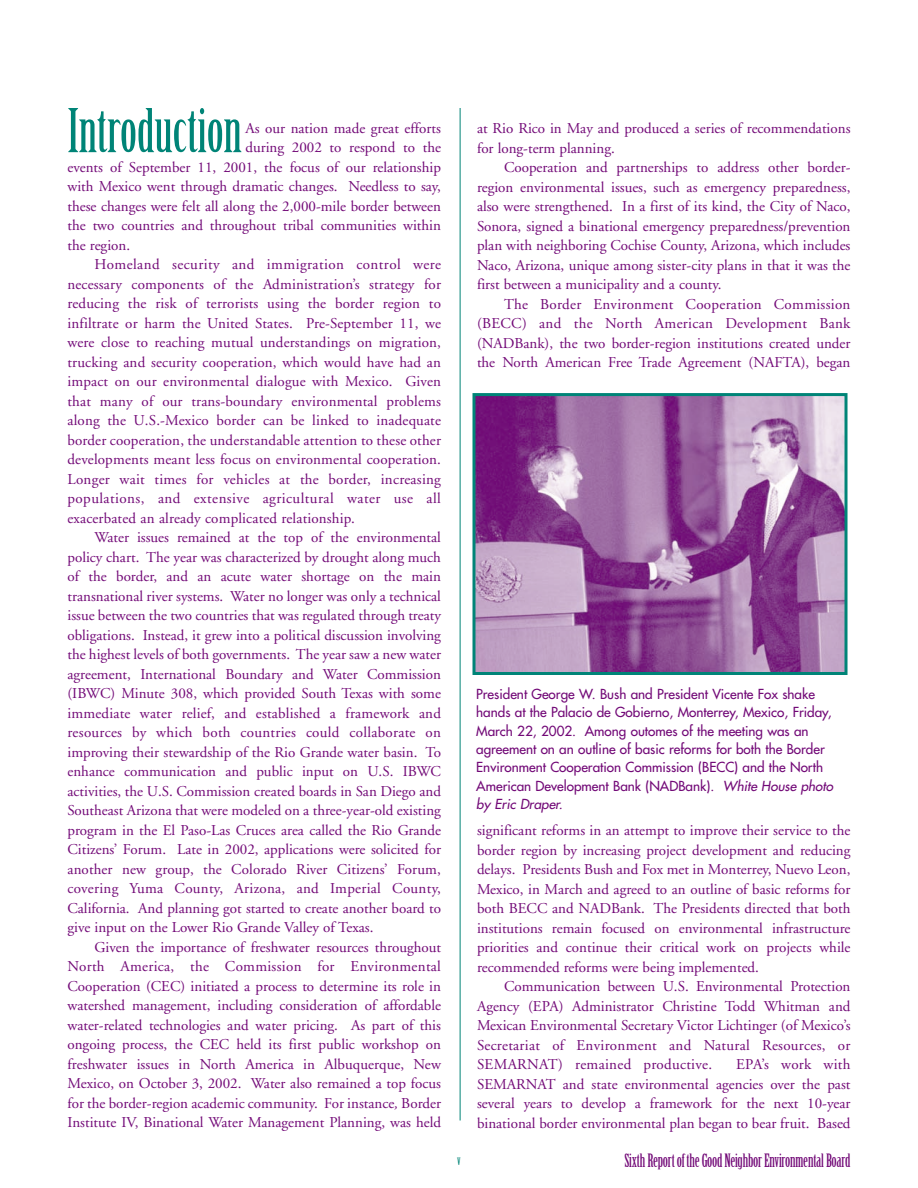
<style>
.page{position:relative;width:918px;height:1188px;background:#fff}
.page>*{position:absolute;margin:0;border:0;box-sizing:border-box;transform-origin:0 0}
.t1{font:58.95px "Birch";color:#008477}
.t2{font:18px "Birch";letter-spacing:-.01em;color:#720977}
.t3{font:15px/19.5px "Adobe Garamond";color:#720977;text-align:justify}
.t4{font:15px "Adobe Garamond";letter-spacing:.02em;color:#720977}
.t5{font:15px "Adobe Garamond";letter-spacing:.03em;color:#720977}
.t6{font:13.5px/18.5px "Futura";color:#720977}
.t7{font:13.5px "Birch";color:#008477}
.s1{font-style:italic}
</style>
<div class="page">
<hr style="left:460px;top:108px;width:1px;height:1012px;background:#008477">
<img style="left:476px;top:397px;width:368px;height:274px">
<div style="left:472px;top:393px;width:376px;height:282px;border:3px solid #008477"></div>
<p class="t1" style="left:67px;top:108px;width:176px">Introduction</p>
<p class="t3" style="left:245px;top:120px;width:197px">As our nation made great efforts</p>
<p class="t3" style="left:245px;top:139px;width:197px">during 2002 to respond to the</p>
<p class="t3" style="left:67px;top:159px;width:375px">events of September 11, 2001, the focus of our relationship</p>
<p class="t3" style="left:67px;top:178px;width:375px">with Mexico went through dramatic changes. Needless to say,</p>
<p class="t3" style="left:67px;top:198px;width:375px">these changes were felt all along the 2,000-mile border between</p>
<p class="t3" style="left:67px;top:217px;width:375px">the two countries and throughout tribal communities within</p>
<p class="t3" style="left:67px;top:237px;width:64px">the region.</p>
<p class="t5" style="left:94px;top:258px;width:348px">Homeland security and immigration control were</p>
<p class="t3" style="left:67px;top:276px;width:375px">necessary components of the Administration’s strategy for</p>
<p class="t3" style="left:67px;top:295px;width:375px">reducing the risk of terrorists using the border region to</p>
<p class="t3" style="left:67px;top:315px;width:375px">infiltrate or harm the United States. Pre-September 11, we</p>
<p class="t3" style="left:67px;top:334px;width:375px">were close to reaching mutual understandings on migration,</p>
<p class="t3" style="left:67px;top:354px;width:375px">trucking and security cooperation, which would have had an</p>
<p class="t3" style="left:67px;top:373px;width:375px">impact on our environmental dialogue with Mexico. Given</p>
<p class="t3" style="left:67px;top:393px;width:375px">that many of our trans-boundary environmental problems</p>
<p class="t3" style="left:67px;top:412px;width:375px">along the U.S.-Mexico border can be linked to inadequate</p>
<p class="t3" style="left:67px;top:432px;width:375px">border cooperation, the understandable attention to these other</p>
<p class="t3" style="left:67px;top:451px;width:375px">developments meant less focus on environmental cooperation.</p>
<p class="t3" style="left:67px;top:471px;width:375px">Longer wait times for vehicles at the border, increasing</p>
<p class="t5" style="left:67px;top:492px;width:375px">populations, and extensive agricultural water use all</p>
<p class="t3" style="left:67px;top:510px;width:289px">exacerbated an already complicated relationship.</p>
<p class="t3" style="left:94px;top:529px;width:348px">Water issues remained at the top of the environmental</p>
<p class="t3" style="left:67px;top:549px;width:375px">policy chart. The year was characterized by drought along much</p>
<p class="t3" style="left:67px;top:568px;width:375px">of the border, and an acute water shortage on the main</p>
<p class="t3" style="left:67px;top:588px;width:375px">transnational river systems. Water no longer was only a technical</p>
<p class="t3" style="left:67px;top:607px;width:375px">issue between the two countries that was regulated through treaty</p>
<p class="t3" style="left:67px;top:627px;width:375px">obligations. Instead, it grew into a political discussion involving</p>
<p class="t3" style="left:67px;top:646px;width:375px">the highest levels of both governments. The year saw a new water</p>
<p class="t3" style="left:67px;top:666px;width:375px">agreement, International Boundary and Water Commission</p>
<p class="t3" style="left:67px;top:685px;width:375px">(IBWC) Minute 308, which provided South Texas with some</p>
<p class="t3" style="left:67px;top:705px;width:375px">immediate water relief, and established a framework and</p>
<p class="t4" style="left:67px;top:726px;width:375px">resources by which both countries could collaborate on</p>
<p class="t3" style="left:67px;top:744px;width:375px">improving their stewardship of the Rio Grande water basin. To</p>
<p class="t3" style="left:67px;top:763px;width:375px">enhance communication and public input on U.S. IBWC</p>
<p class="t3" style="left:67px;top:783px;width:375px">activities, the U.S. Commission created boards in San Diego and</p>
<p class="t3" style="left:67px;top:802px;width:375px">Southeast Arizona that were modeled on a three-year-old existing</p>
<p class="t3" style="left:67px;top:822px;width:375px">program in the El Paso-Las Cruces area called the Rio Grande</p>
<p class="t3" style="left:67px;top:841px;width:375px">Citizens’ Forum. Late in 2002, applications were solicited for</p>
<p class="t3" style="left:67px;top:861px;width:375px">another new group, the Colorado River Citizens’ Forum,</p>
<p class="t4" style="left:67px;top:882px;width:375px">covering Yuma County, Arizona, and Imperial County,</p>
<p class="t3" style="left:67px;top:900px;width:375px">California. And planning got started to create another board to</p>
<p class="t3" style="left:67px;top:919px;width:307px">give input on the Lower Rio Grande Valley of Texas.</p>
<p class="t3" style="left:94px;top:939px;width:348px">Given the importance of freshwater resources throughout</p>
<p class="t4" style="left:67px;top:960px;width:375px">North America, the Commission for Environmental</p>
<p class="t3" style="left:67px;top:978px;width:375px">Cooperation (CEC) initiated a process to determine its role in</p>
<p class="t3" style="left:67px;top:997px;width:375px">watershed management, including consideration of affordable</p>
<p class="t3" style="left:67px;top:1017px;width:375px">water-related technologies and water pricing. As part of this</p>
<p class="t3" style="left:67px;top:1036px;width:375px">ongoing process, the CEC held its first public workshop on</p>
<p class="t3" style="left:67px;top:1056px;width:375px">freshwater issues in North America in Albuquerque, New</p>
<p class="t3" style="left:67px;top:1075px;width:375px">Mexico, on October 3, 2002. Water also remained a top focus</p>
<p class="t3" style="left:67px;top:1095px;width:375px">for the border-region academic community. For instance<span class="s1">,</span> Border</p>
<p class="t3" style="left:68px;top:1114px;width:375px">Institute IV, Binational Water Management Planning, was held</p>
<p class="t3" style="left:477px;top:120px;width:375px">at Rio Rico in May and produced a series of recommendations for long-term planning.</p>
<p class="t3" style="left:477px;top:159px;width:375px;text-indent:27px">Cooperation and partnerships to address other border&shy;region environmental issues, such as emergency preparedness, also were strengthened. In a first of its kind, the City of Naco, Sonora, signed a binational emergency preparedness/prevention plan with neighboring Cochise County, Arizona, which includes Naco, Arizona, unique among sister-city plans in that it was the first between a municipality and a county.</p>
<p class="t3" style="left:477px;top:296px;width:375px;text-indent:27px">The Border Environment Cooperation Commission (BECC) and the North American Development Bank (NADBank), the two border-region institutions created under the North American Free Trade Agreement (NAFTA), began</p>
<p class="t6" style="left:476px;top:685px;width:358px">President George W. Bush and President Vicente Fox shake hands at the Palacio de Gobierno, Monterrey, Mexico, Friday, March 22, 2002. Among outomes of the meeting was an agreement on an outline of basic reforms for both the Border Environment Cooperation Commission (BECC) and the North American Development Bank (NADBank). <span class="s1">White House photo by Eric Draper.</span></p>
<p class="t3" style="left:477px;top:822px;width:375px">significant reforms in an attempt to improve their service to the border region by increasing project development and reducing delays. Presidents Bush and Fox met in Monterrey, Nuevo Leon, Mexico, in March and agreed to an outline of basic reforms for both BECC and NADBank. The Presidents directed that both institutions remain focused on environmental infrastructure priorities and continue their critical work on projects while recommended reforms were being implemented.</p>
<p class="t3" style="left:477px;top:978px;width:375px;text-indent:27px">Communication between U.S. Environmental Protection Agency (EPA) Administrator Christine Todd Whitman and Mexican Environmental Secretary Victor Lichtinger (of Mexico’s Secretariat of Environment and Natural Resources, or SEMARNAT) remained productive.</p>
<p class="t3" style="left:477px;top:1056px;width:375px;text-indent:259px">EPA’s work with SEMARNAT and state environmental agencies over the past several years to develop a framework for the next 10-year binational border environmental plan began to bear fruit. Based</p>
<p class="t7" style="left:457px;top:1155px;width:5px">v</p>
<p class="t2" style="left:625px;top:1153px;width:227px">Sixth Report of the Good Neighbor Environmental Board</p>
</div>
